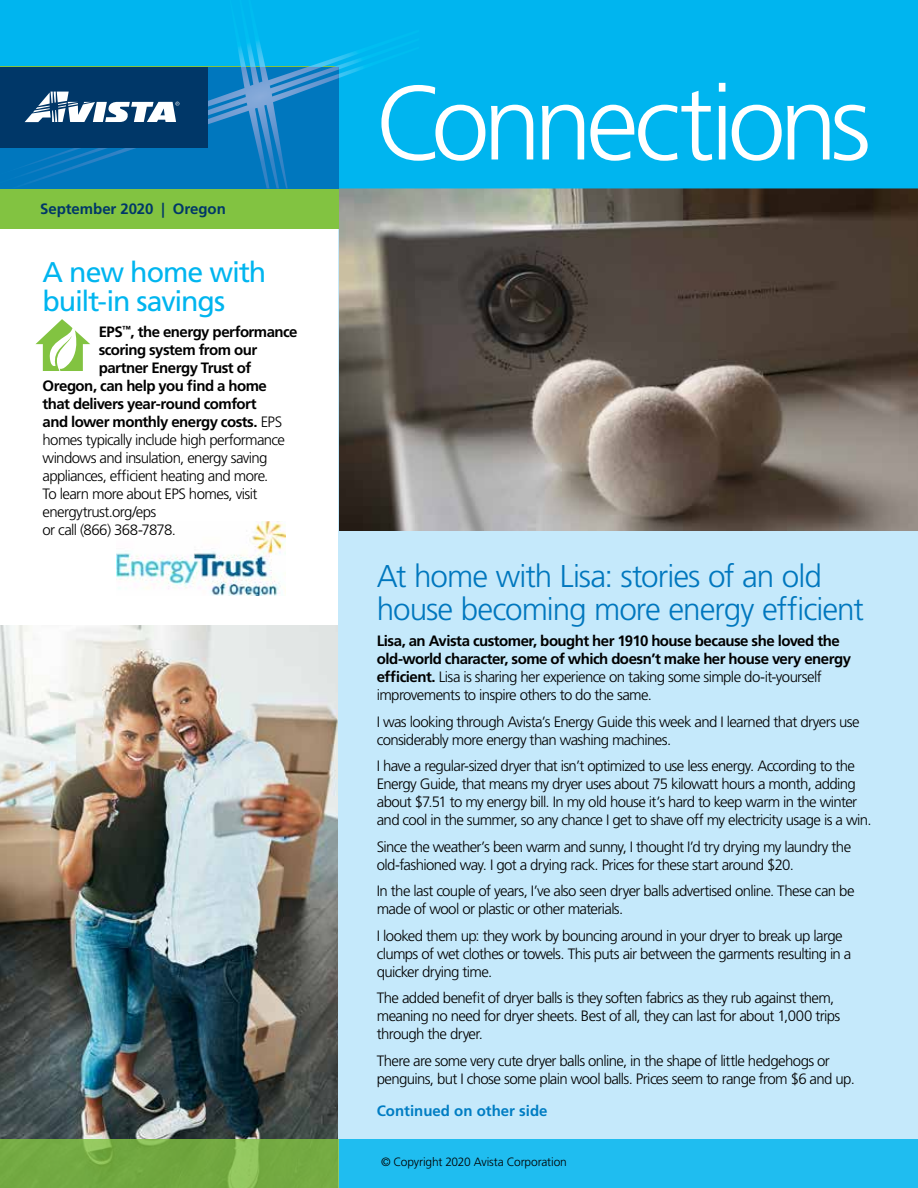
<style>
.page{position:relative;width:918px;height:1188px;background:#fff}
.page>*{position:absolute;margin:0;border:0;box-sizing:border-box;transform-origin:0 0}
.t1{font:300 105px "Frutiger LT Std";letter-spacing:-.06em;color:#fff}
.t2{font:300 31.5px/33px "Frutiger LT Std";letter-spacing:-.03em;color:#0077be}
.t3{font:28.5px/28.5px "Frutiger LT Std";letter-spacing:-.035em;color:#00b5ef}
.t4{font:300 15px/18px "Frutiger LT Std";letter-spacing:-.04em;color:#000}
.t5{font:700 15px/18px "Frutiger LT Std";letter-spacing:-.035em;color:#000}
.t6{font:700 15px "Frutiger LT Std";letter-spacing:-.005em;color:#003768}
.t7{font:700 15px "Frutiger LT Std";color:#007dc3}
.t8{font:300 12px "Frutiger LT Std";letter-spacing:-.015em;color:#000}
.s1{font-weight:300}
</style>
<div class="page">
<img style="left:117px;top:522px;width:169px;height:73px">
<img style="left:0;top:625px;width:339px;height:514px">
<div style="left:339px;top:0;width:579px;height:1188px;background:#c5e9fb"></div>
<img style="left:339px;top:188px;width:579px;height:342px">
<svg style="left:36px;top:319px;width:54px;height:52px"></svg>
<div style="left:0;top:0;width:918px;height:188px;background:#00b5ef"></div>
<div style="left:0;top:67px;width:339px;height:162px;background:#82c341"></div>
<img style="left:256px;top:39px;width:9px;height:28px">
<img style="left:246px;top:42px;width:10px;height:25px">
<img style="left:230px;top:45px;width:16px;height:22px">
<img style="left:308px;top:58px;width:26px;height:9px">
<img style="left:334px;top:56px;width:5px;height:11px">
<img style="left:339px;top:50px;width:28px;height:28px">
<img style="left:0;top:67px;width:339px;height:121px">
<div style="left:0;top:67px;width:207px;height:81px;background:#003768"></div>
<svg style="left:25px;top:92px;width:154px;height:30px"></svg>
<svg style="left:0;top:1139px;width:339px;height:49px;fill:#73a941"></svg>
<div style="left:339px;top:1139px;width:579px;height:49px;background:#1fbdf0"></div>
<p class="t6" style="left:40px;top:200px;width:187px">September 2020 | Oregon</p>
<h3 class="t3" style="left:43px;top:258px;width:225px">A new home with built-in savings</h3>
<p class="t5" style="left:99px;top:323px;width:200px">EPS<sup>™</sup>, the energy performance</p>
<p class="t5" style="left:99px;top:341px;width:160px">scoring system from our</p>
<p class="t5" style="left:99px;top:359px;width:154px">partner Energy Trust of</p>
<p class="t5" style="left:43px;top:377px;width:226px">Oregon, can help you find a home</p>
<p class="t5" style="left:43px;top:395px;width:216px">that delivers year-round comfort</p>
<p class="t5" style="left:43px;top:413px;width:241px">and lower monthly energy costs. <span class="s1">EPS</span></p>
<p class="t4" style="left:43px;top:431px;width:244px">homes typically include high performance</p>
<p class="t4" style="left:43px;top:449px;width:227px">windows and insulation, energy saving</p>
<p class="t4" style="left:43px;top:467px;width:227px">appliances, efficient heating and more.</p>
<p class="t4" style="left:43px;top:485px;width:216px">To learn more about EPS homes, visit</p>
<p class="t4" style="left:43px;top:503px;width:115px">energytrust.org/eps</p>
<p class="t4" style="left:43px;top:521px;width:135px">or call (866) 368-7878.</p>
<h1 class="t1" style="left:375px;top:64px;width:497px">Connections</h1>
<h2 class="t2" style="left:377px;top:560px;width:489px">At home with Lisa: stories of an old house becoming more energy efficient</h2>
<p class="t5" style="left:377px;top:632px;width:476px">Lisa, an Avista customer, bought her 1910 house because she loved the old-world character, some of which doesn’t make her house very energy efficient. <span class="s1">Lisa is sharing her experience on taking some simple do-it-yourself improvements to inspire others to do the same.</span></p>
<p class="t4" style="left:377px;top:713px;width:484px">I was looking through Avista’s Energy Guide this week and I learned that dryers use considerably more energy than washing machines.</p>
<p class="t4" style="left:377px;top:757px;width:496px">I have a regular-sized dryer that isn’t optimized to use less energy. According to the Energy Guide, that means my dryer uses about 75 kilowatt hours a month, adding about $7.51 to my energy bill. In my old house it’s hard to keep warm in the winter and cool in the summer, so any chance I get to shave off my electricity usage is a win.</p>
<p class="t4" style="left:377px;top:838px;width:476px">Since the weather’s been warm and sunny, I thought I’d try drying my laundry the old-fashioned way. I got a drying rack. Prices for these start around $20.</p>
<p class="t4" style="left:377px;top:882px;width:479px">In the last couple of years, I’ve also seen dryer balls advertised online. These can be made of wool or plastic or other materials.</p>
<p class="t4" style="left:377px;top:927px;width:476px">I looked them up: they work by bouncing around in your dryer to break up large clumps of wet clothes or towels. This puts air between the garments resulting in a quicker drying time.</p>
<p class="t4" style="left:377px;top:989px;width:465px">The added benefit of dryer balls is they soften fabrics as they rub against them, meaning no need for dryer sheets. Best of all, they can last for about 1,000 trips through the dryer.</p>
<p class="t4" style="left:377px;top:1052px;width:480px">There are some very cute dryer balls online, in the shape of little hedgehogs or penguins, but I chose some plain wool balls. Prices seem to range from $6 and up.</p>
<p class="t7" style="left:377px;top:1102px;width:172px">Continued on other side</p>
<p class="t8" style="left:381px;top:1155px;width:187px">© Copyright 2020 Avista Corporation</p>
</div>
